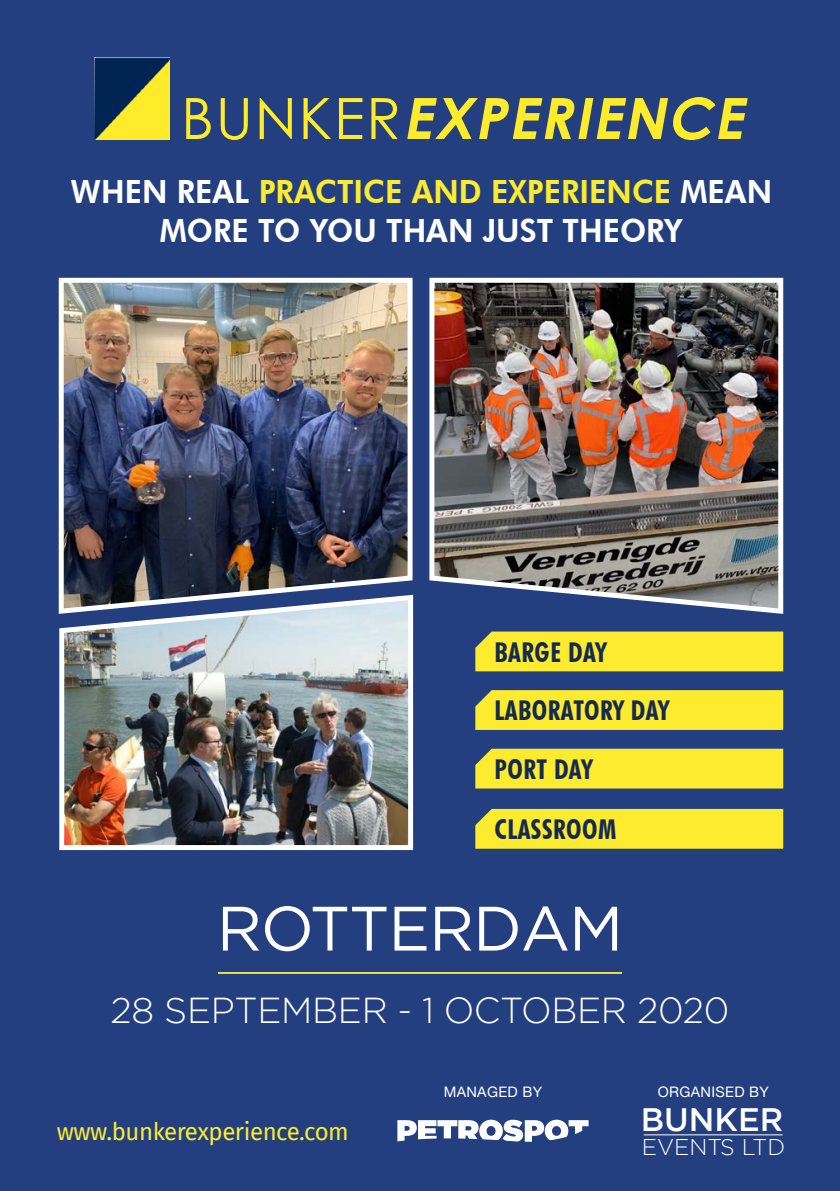
<style>
.page{position:relative;width:840px;height:1191px;background:#fff}
.page>*{position:absolute;margin:0;border:0;box-sizing:border-box;transform-origin:0 0}
.t1{font:62.6px "Gotham";letter-spacing:-.02em;color:#fff}
.t2{font:300 36px "Gotham";letter-spacing:-.01em;color:#fff}
.t3{font:500 32.4px "Gotham";color:#fff}
.t4{font:800 32px/38.4px "Futura BT";color:#fff;text-align:center;scale:.95 1}
.t5{font:700 condensed 27.2px/58.6px "Futura BT";letter-spacing:.02em;color:#152a50}
.t6{font:24px "Fira Sans";letter-spacing:-.02em;color:#fdeb30}
.t7{font:300 22.8px "Gotham";color:#fff}
.t8{font:14.6px "Helvetica Neue LT Std";letter-spacing:.02em;color:#fff}
.s1{color:#fdeb30}
</style>
<div class="page">
<div style="left:0;top:0;width:839px;height:1191px;background:#233f7f"></div>
<img style="left:94px;top:57px;width:76px;height:82px">
<img style="left:220px;top:97px;width:527px;height:43px">
<hr style="left:218px;top:972px;width:403px;height:2px;background:#f6ee43">
<img style="left:58px;top:277px;width:355px;height:315px">
<img style="left:58px;top:592px;width:356px;height:259px">
<img style="left:429px;top:277px;width:355px;height:337px">
<div style="left:475px;top:748px;width:307px;height:40px;background:#fdeb30"></div>
<div style="left:475px;top:809px;width:307px;height:39px;background:#fdeb30"></div>
<div style="left:475px;top:631px;width:307px;height:40px;background:#fdeb30"></div>
<div style="left:475px;top:690px;width:307px;height:40px;background:#fdeb30"></div>
<svg style="left:397px;top:1119px;width:191px;height:22px"></svg>
<hr style="left:643px;top:1134px;width:139px;height:1px;background:#fff">
<p class="t4" style="left:70px;top:172px;width:739px">WHEN REAL <span class="s1">PRACTICE AND EXPERIENCE</span> MEAN<br>MORE TO YOU THAN JUST THEORY</p>
<p class="t5" style="left:494px;top:622px;width:176px">BARGE DAY<br>LABORATORY DAY</p>
<p class="t5" style="left:494px;top:740px;width:99px">PORT DAY</p>
<p class="t5" style="left:494px;top:800px;width:123px">CLASSROOM</p>
<h1 class="t1" style="left:216px;top:888px;width:408px">ROTTERDAM</h1>
<p class="t2" style="left:111px;top:987px;width:620px">28 SEPTEMBER - 1 OCTOBER 2020</p>
<p class="t6" style="left:57px;top:1113px;width:293px">www.bunkerexperience.com</p>
<p class="t8" style="left:443px;top:1082px;width:100px">MANAGED BY</p>
<p class="t8" style="left:657px;top:1082px;width:112px">ORGANISED BY</p>
<p class="t3" style="left:640px;top:1097px;width:144px">BUNKER</p>
<p class="t7" style="left:641px;top:1132px;width:145px">EVENTS LTD</p>
</div>
